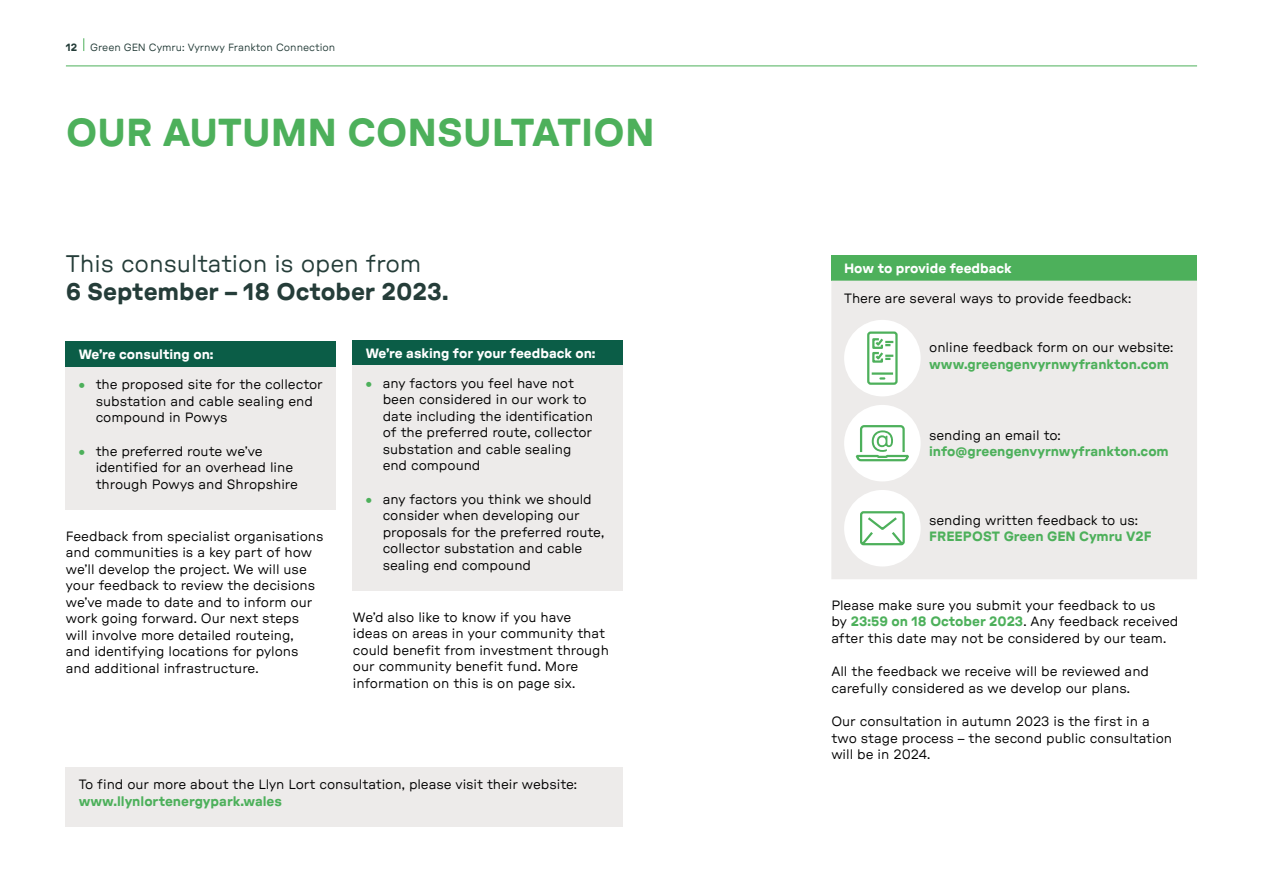
<style>
.page{position:relative;width:1263px;height:893px;background:#fff}
.page>*{position:absolute;margin:0;border:0;box-sizing:border-box;transform-origin:0 0}
.t1{font:700 expanded 39px "GT Pressura";letter-spacing:.005em;color:#4db05b}
.t2{font:24px "GT Pressura Extended Text";color:#253d39}
.t3{font:700 expanded 24px "GT Pressura";color:#253d39}
.t4{font:13.5px/16.5px "GT Pressura Extended Text";letter-spacing:-.005em;color:#000}
.t5{font:700 expanded 13.5px "GT Pressura";color:#4db05b}
.t6{font:700 expanded 13.5px "GT Pressura";color:#fff}
.t7{font:10.5px "GT Pressura Extended Text";color:#253d39}
.s1{font-family:"GT Pressura";font-weight:700;font-stretch:expanded}
.s2{font-family:"GT Pressura";font-weight:700;font-stretch:expanded;color:#4db05b}
</style>
<div class="page">
<div style="left:66px;top:342px;width:270px;height:25px;background:#0b5d47"></div>
<div style="left:66px;top:367px;width:270px;height:143px;background:#edebea"></div>
<div style="left:353px;top:340px;width:270px;height:26px;background:#0b5d47"></div>
<div style="left:353px;top:366px;width:270px;height:225px;background:#edebea"></div>
<div style="left:831px;top:255px;width:366px;height:26px;background:#4db05b"></div>
<div style="left:831px;top:281px;width:366px;height:298px;background:#edebea"></div>
<div style="left:844px;top:320px;width:77px;height:76px;background:#fff;border-radius:50%"></div>
<svg style="left:867px;top:331px;width:31px;height:54px"></svg>
<div style="left:844px;top:405px;width:77px;height:76px;background:#fff;border-radius:50%"></div>
<svg style="left:855px;top:425px;width:54px;height:37px"></svg>
<div style="left:844px;top:490px;width:77px;height:76px;background:#fff;border-radius:50%"></div>
<svg style="left:860px;top:511px;width:45px;height:35px"></svg>
<div style="left:66px;top:767px;width:557px;height:60px;background:#edebea"></div>
<svg style="left:83px;top:38px;width:1px;height:13px"></svg>
<hr style="left:66px;top:66px;width:1131px;height:1px;background:#4db05b">
<p class="t7" style="left:66px;top:41px;width:271px"><span class="s1">12</span> Green GEN Cymru: Vyrnwy Frankton Connection</p>
<h1 class="t1" style="left:66px;top:109px;width:590px">OUR AUTUMN CONSULTATION</h1>
<h2 class="t2" style="left:66px;top:250px;width:357px">This consultation is open from</h2>
<h2 class="t3" style="left:66px;top:278px;width:384px">6 September – 18 October 2023.</h2>
<p class="t6" style="left:79px;top:346px;width:136px">We’re consulting on:</p>
<p class="t4" style="left:96px;top:376px;width:228px;text-indent:-17px"><span class="s2">•</span> the proposed site for the collector substation and cable sealing end compound in Powys</p>
<p class="t4" style="left:96px;top:443px;width:204px;text-indent:-17px"><span class="s2">•</span> the preferred route we’ve identified for an overhead line through Powys and Shropshire</p>
<p class="t4" style="left:66px;top:528px;width:259px">Feedback from specialist organisations and communities is a key part of how we’ll develop the project. We will use your feedback to review the decisions we’ve made to date and to inform our work going forward. Our next steps will involve more detailed routeing,<br>and identifying locations for pylons and additional infrastructure.</p>
<p class="t6" style="left:366px;top:345px;width:231px">We’re asking for your feedback on:</p>
<p class="t4" style="left:383px;top:375px;width:212px;text-indent:-17px"><span class="s2">•</span> any factors you feel have not been considered in our work to date including the identification of the preferred route, collector substation and cable sealing end compound</p>
<p class="t4" style="left:383px;top:491px;width:223px;text-indent:-17px"><span class="s2">•</span> any factors you think we should consider when developing our proposals for the preferred route, collector substation and cable sealing end compound</p>
<p class="t4" style="left:353px;top:609px;width:257px">We’d also like to know if you have ideas on areas in your community that could benefit from investment through our community benefit fund. More information on this is on page six.</p>
<p class="t4" style="left:79px;top:776px;width:500px">To find our more about the Llyn Lort consultation, please visit their website:</p>
<p class="t5" style="left:79px;top:793px;width:205px">www.llynlortenergypark.wales</p>
<p class="t6" style="left:844px;top:260px;width:169px">How to provide feedback</p>
<p class="t4" style="left:844px;top:290px;width:289px">There are several ways to provide feedback:</p>
<p class="t4" style="left:929px;top:339px;width:246px">online feedback form on our website:</p>
<p class="t5" style="left:929px;top:356px;width:241px">www.greengenvyrnwyfrankton.com</p>
<p class="t4" style="left:929px;top:427px;width:133px">sending an email to:</p>
<p class="t5" style="left:929px;top:443px;width:241px">info@greengenvyrnwyfrankton.com</p>
<p class="t4" style="left:929px;top:512px;width:210px">sending written feedback to us:</p>
<p class="t5" style="left:929px;top:528px;width:224px">FREEPOST Green GEN Cymru V2F</p>
<p class="t4" style="left:831px;top:597px;width:349px">Please make sure you submit your feedback to us<br>by <span class="s2">23:59 on 18 October 2023</span>. Any feedback received after this date may not be considered by our team.</p>
<p class="t4" style="left:831px;top:663px;width:319px">All the feedback we receive will be reviewed and carefully considered as we develop our plans.</p>
<p class="t4" style="left:831px;top:713px;width:342px">Our consultation in autumn 2023 is the first in a two stage process – the second public consultation will be in 2024.</p>
</div>
